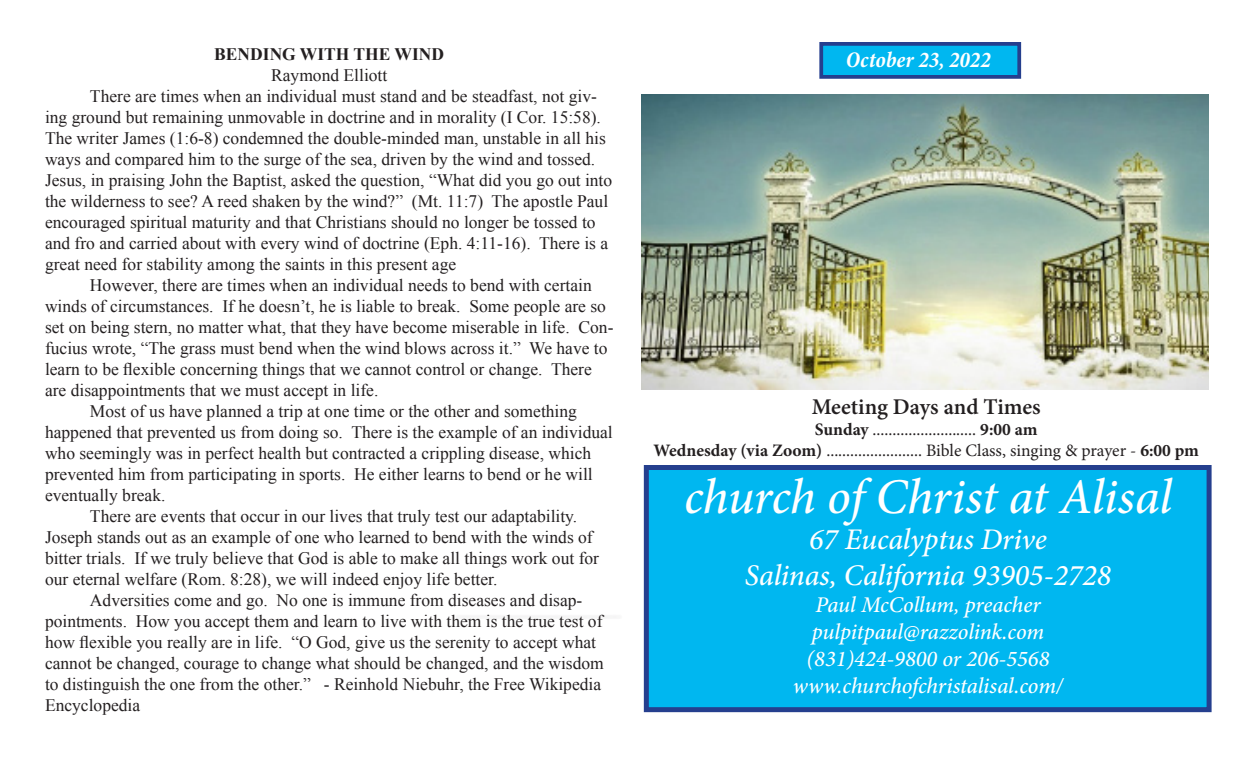
<style>
.page{position:relative;width:1260px;height:765px;background:#fff}
.page>*{position:absolute;margin:0;border:0;box-sizing:border-box;transform-origin:0 0}
.t1{font:italic 500 50px "Minion Pro";letter-spacing:-.01em;color:#fff}
.t2{font:italic 500 30px "Minion Pro";letter-spacing:-.005em;color:#fff}
.t3{font:italic 500 22.5px "Minion Pro";letter-spacing:-.01em;color:#fff}
.t4{font:600 22.5px "Minion Pro";color:#231f20}
.t5{font:italic 700 condensed 22.5px "Minion Pro";color:#fff}
.t6{font:17.5px/21px "Times New Roman";color:#231f20}
.t7{font:17.5px "Minion Pro";letter-spacing:-.005em;color:#231f20}
.t8{font:700 17.5px "Times New Roman";color:#231f20}
.s1{font-weight:700}
</style>
<div class="page">
<div style="left:644px;top:465px;width:568px;height:247px;background:#00b7f0;border:5px solid #253f8e"></div>
<div style="left:819px;top:42px;width:202px;height:37px;background:#00b7f0;border:4px solid #253f8e"></div>
<div style="left:455px;top:614px;width:168px;height:5px;background:#f6f6f6"></div>
<img style="left:641px;top:95px;width:568px;height:295px">
<p class="t8" style="left:214px;top:42px;width:231px">BENDING WITH THE WIND</p>
<p class="t6" style="left:271px;top:65px;width:118px">Raymond Elliott</p>
<p class="t6" style="left:45px;top:86px;width:569px;text-indent:45px">There are times when an individual must stand and be steadfast, not giv&shy;ing ground but remaining unmovable in doctrine and in morality (I Cor. 15:58).<br>The writer James (1:6-8) condemned the double-minded man, unstable in all his ways and compared him to the surge of the sea, driven by the wind and tossed.<br>Jesus, in praising John the Baptist, asked the question, “What did you go out into the wilderness to see? A reed shaken by the wind?” (Mt. 11:7) The apostle Paul encouraged spiritual maturity and that Christians should no longer be tossed to and fro and carried about with every wind of doctrine (Eph. 4:11-16). There is a great need for stability among the saints in this present age</p>
<p class="t6" style="left:45px;top:275px;width:570px;text-indent:45px">However, there are times when an individual needs to bend with certain winds of circumstances. If he doesn’t, he is liable to break. Some people are so set on being stern, no matter what, that they have become miserable in life. Con&shy;fucius wrote, “The grass must bend when the wind blows across it.” We have to learn to be flexible concerning things that we cannot control or change. There are disappointments that we must accept in life.</p>
<p class="t6" style="left:45px;top:401px;width:569px;text-indent:45px">Most of us have planned a trip at one time or the other and something happened that prevented us from doing so. There is the example of an individual who seemingly was in perfect health but contracted a crippling disease, which prevented him from participating in sports. He either learns to bend or he will eventually break.</p>
<p class="t6" style="left:45px;top:506px;width:556px;text-indent:45px">There are events that occur in our lives that truly test our adaptability.<br>Joseph stands out as an example of one who learned to bend with the winds of bitter trials. If we truly believe that God is able to make all things work out for our eternal welfare (Rom. 8:28), we will indeed enjoy life better.</p>
<p class="t6" style="left:45px;top:590px;width:560px;text-indent:45px">Adversities come and go. No one is immune from diseases and disap&shy;pointments. How you accept them and learn to live with them is the true test of how flexible you really are in life. “O God, give us the serenity to accept what cannot be changed, courage to change what should be changed, and the wisdom to distinguish the one from the other.” - Reinhold Niebuhr, the Free Wikipedia Encyclopedia</p>
<p class="t5" style="left:846px;top:44px;width:147px">October 23, 2022</p>
<p class="t4" style="left:812px;top:391px;width:231px">Meeting Days and Times</p>
<p class="t7" style="left:815px;top:418px;width:224px"><span class="s1">Sunday</span> .......................... <span class="s1">9:00 am</span></p>
<p class="t7" style="left:653px;top:439px;width:547px"><span class="s1">Wednesday (via Zoom)</span> ........................ Bible Class, singing &amp; prayer - <span class="s1">6:00 pm</span></p>
<p class="t1" style="left:684px;top:462px;width:490px">church of Christ at Alisal</p>
<p class="t2" style="left:809px;top:518px;width:239px">67 Eucalyptus Drive</p>
<p class="t2" style="left:745px;top:554px;width:368px">Salinas, California 93905-2728</p>
<p class="t3" style="left:815px;top:589px;width:227px">Paul McCollum, preacher</p>
<p class="t3" style="left:812px;top:616px;width:234px">pulpitpaul@razzolink.com</p>
<p class="t3" style="left:807px;top:643px;width:244px">(831)424-9800 or 206-5568</p>
<p class="t3" style="left:793px;top:670px;width:272px">www.churchofchristalisal.com/</p>
</div>
